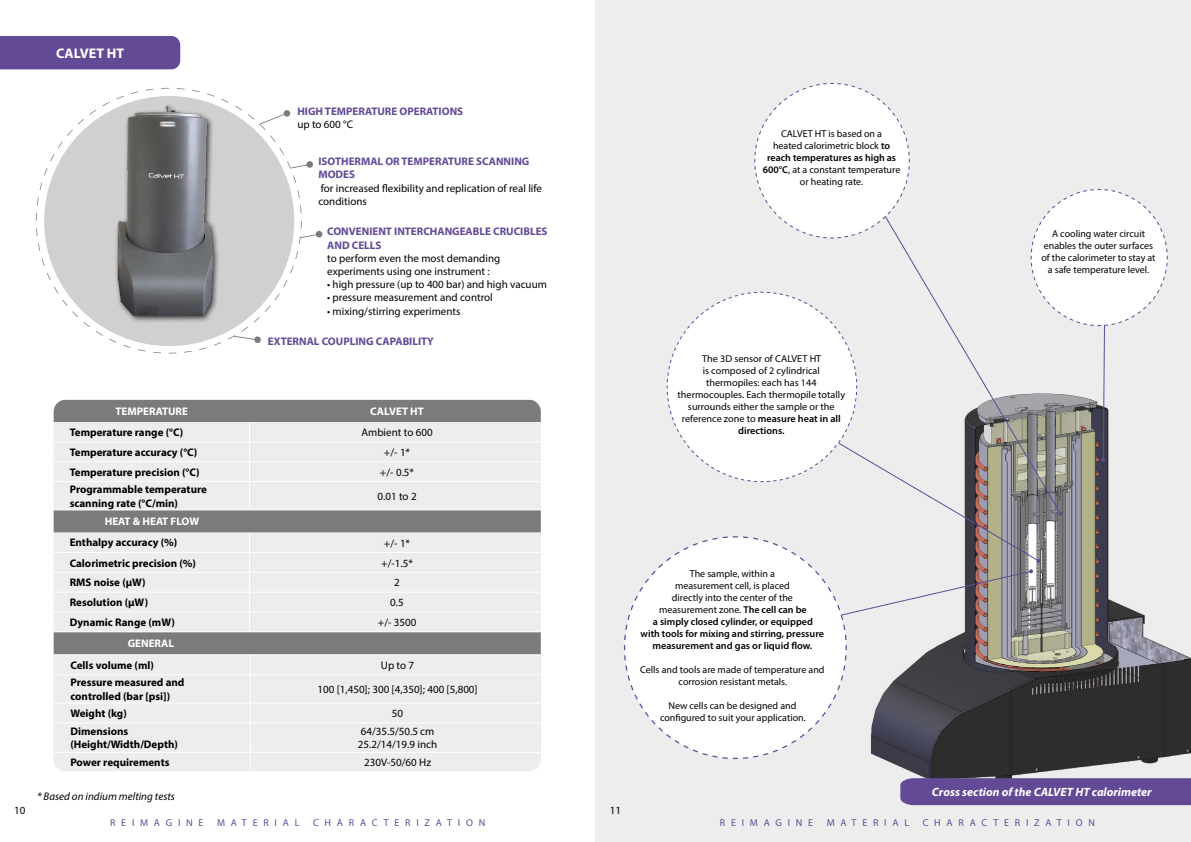
<style>
.page{position:relative;width:1191px;height:842px;background:#fff}
.page>*{position:absolute;margin:0;border:0;box-sizing:border-box;transform-origin:0 0}
.t1{font:700 14px "Myriad Pro";color:#fff}
.t2{font:italic 700 12px "Myriad Pro";color:#fff}
.t3{font:11px/13.2px "Myriad Pro";color:#000}
.t4{font:700 11px/13.2px "Myriad Pro";color:#000}
.t5{font:700 11px/13.2px "Myriad Pro";color:#624a97}
.t6{font:700 11px "Myriad Pro";color:#fff}
.t7{font:italic 11px "Myriad Pro";color:#000}
.t8{font:10px/12px "Myriad Pro";color:#000;text-align:center}
.t9{font:600 10px/12px "Myriad Pro";color:#000;text-align:center}
.t10{font:10px "Myriad Pro";letter-spacing:.58em;color:#624a97}
.s1{font-weight:600}
.s2{font-weight:400}
</style>
<div class="page">
<div style="left:0;top:36px;width:180px;height:33px;background:#624a97"></div>
<svg style="left:302px;top:161px;width:11px;height:7px"></svg>
<svg style="left:36px;top:88px;width:266px;height:208px"></svg>
<img style="left:56px;top:96px;width:222px;height:258px">
<svg style="left:300px;top:231px;width:23px;height:7px"></svg>
<div style="left:54px;top:401px;width:487px;height:253px;background:#7c7b7b"></div>
<svg style="left:54px;top:422px;width:487px;height:209px;background:#e0e0e0"></svg>
<hr style="left:54px;top:552px;width:195px;height:1px;background:#fff">
<hr style="left:249px;top:552px;width:292px;height:1px;background:#fff">
<hr style="left:54px;top:572px;width:195px;height:1px;background:#fff">
<hr style="left:249px;top:572px;width:292px;height:1px;background:#fff">
<hr style="left:54px;top:592px;width:195px;height:1px;background:#fff">
<hr style="left:249px;top:592px;width:292px;height:1px;background:#fff">
<hr style="left:54px;top:611px;width:195px;height:1px;background:#fff">
<hr style="left:249px;top:611px;width:292px;height:1px;background:#fff">
<svg style="left:249px;top:533px;width:1px;height:98px"></svg>
<hr style="left:54px;top:441px;width:195px;height:1px;background:#fff">
<hr style="left:249px;top:441px;width:292px;height:1px;background:#fff">
<hr style="left:54px;top:461px;width:195px;height:1px;background:#fff">
<hr style="left:249px;top:461px;width:292px;height:1px;background:#fff">
<hr style="left:54px;top:481px;width:195px;height:1px;background:#fff">
<hr style="left:249px;top:481px;width:292px;height:1px;background:#fff">
<svg style="left:249px;top:422px;width:1px;height:87px"></svg>
<hr style="left:54px;top:631px;width:195px;height:1px;background:#fff">
<hr style="left:249px;top:631px;width:292px;height:1px;background:#fff">
<hr style="left:54px;top:509px;width:195px;height:1px;background:#fff">
<hr style="left:249px;top:509px;width:292px;height:1px;background:#fff">
<div style="left:55px;top:655px;width:486px;height:116px;background:#ededed"></div>
<hr style="left:54px;top:674px;width:196px;height:1px;background:#fff">
<hr style="left:250px;top:674px;width:291px;height:1px;background:#fff">
<hr style="left:54px;top:702px;width:196px;height:1px;background:#fff">
<hr style="left:250px;top:702px;width:291px;height:1px;background:#fff">
<hr style="left:54px;top:722px;width:196px;height:1px;background:#fff">
<hr style="left:250px;top:722px;width:291px;height:1px;background:#fff">
<hr style="left:54px;top:752px;width:196px;height:1px;background:#fff">
<svg style="left:54px;top:656px;width:1px;height:108px"></svg>
<hr style="left:250px;top:752px;width:291px;height:1px;background:#fff">
<svg style="left:250px;top:655px;width:1px;height:116px"></svg>
<div style="left:595px;top:0;width:596px;height:842px;background:#ededed"></div>
<img style="left:870px;top:644px;width:321px;height:134px">
<div style="left:900px;top:778px;width:291px;height:27px;background:#624a97"></div>
<svg style="left:623px;top:644px;width:224px;height:116px"></svg>
<svg style="left:624px;top:83px;width:544px;height:561px"></svg>
<h1 class="t1" style="left:56px;top:44px;width:70px">CALVET HT</h1>
<p class="t5" style="left:297px;top:104px;width:167px">HIGH TEMPERATURE OPERATIONS</p>
<p class="t3" style="left:297px;top:118px;width:57px">up to 600 °C</p>
<p class="t5" style="left:318px;top:155px;width:212px">ISOTHERMAL OR TEMPERATURE SCANNING<br>MODES</p>
<p class="t3" style="left:318px;top:181px;width:225px">for increased flexibility and replication of real life conditions</p>
<p class="t5" style="left:327px;top:225px;width:222px">CONVENIENT INTERCHANGEABLE CRUCIBLES<br>AND CELLS</p>
<p class="t3" style="left:327px;top:251px;width:174px">to perform even the most demanding experiments using one instrument :</p>
<p class="t3" style="left:327px;top:278px;width:221px">• high pressure (up to 400 bar) and high vacuum</p>
<p class="t3" style="left:327px;top:291px;width:167px">• pressure measurement and control</p>
<p class="t3" style="left:327px;top:304px;width:135px">• mixing/stirring experiments</p>
<p class="t5" style="left:268px;top:335px;width:167px">EXTERNAL COUPLING CAPABILITY</p>
<p class="t3" style="left:14px;top:804px;width:13px">10</p>
<p class="t6" style="left:116px;top:404px;width:74px">TEMPERATURE</p>
<p class="t6" style="left:370px;top:404px;width:55px">CALVET HT</p>
<p class="t4" style="left:70px;top:425px;width:115px">Temperature range (°C)</p>
<p class="t3" style="left:361px;top:426px;width:73px">Ambient to 600</p>
<p class="t4" style="left:70px;top:445px;width:129px">Temperature accuracy (°C)</p>
<p class="t3" style="left:384px;top:445px;width:28px">+/- 1*</p>
<p class="t4" style="left:70px;top:465px;width:131px">Temperature precision (°C)</p>
<p class="t3" style="left:380px;top:465px;width:36px">+/- 0.5*</p>
<p class="t4" style="left:70px;top:483px;width:139px">Programmable temperature scanning rate (°C/min)</p>
<p class="t3" style="left:377px;top:489px;width:41px">0.01 to 2</p>
<p class="t6" style="left:105px;top:514px;width:96px">HEAT &amp; HEAT FLOW</p>
<p class="t4" style="left:70px;top:536px;width:109px">Enthalpy accuracy (%)</p>
<p class="t3" style="left:384px;top:536px;width:28px">+/- 1*</p>
<p class="t4" style="left:70px;top:556px;width:128px">Calorimetric precision (%)</p>
<p class="t3" style="left:381px;top:556px;width:33px">+/-1.5*</p>
<p class="t4" style="left:70px;top:576px;width:78px">RMS noise (μW)</p>
<p class="t3" style="left:394px;top:576px;width:7px">2</p>
<p class="t4" style="left:70px;top:595px;width:80px">Resolution (μW)</p>
<p class="t3" style="left:390px;top:596px;width:15px">0.5</p>
<p class="t4" style="left:70px;top:615px;width:107px">Dynamic Range (mW)</p>
<p class="t3" style="left:378px;top:616px;width:40px">+/- 3500</p>
<p class="t6" style="left:128px;top:636px;width:48px">GENERAL</p>
<p class="t4" style="left:70px;top:658px;width:85px">Cells volume (ml)</p>
<p class="t3" style="left:381px;top:658px;width:35px">Up to 7</p>
<p class="t4" style="left:70px;top:676px;width:116px">Pressure measured and controlled (bar [psi])</p>
<p class="t3" style="left:317px;top:682px;width:162px">100 [1,450]; 300 [4,350]; 400 [5,800]</p>
<p class="t4" style="left:70px;top:706px;width:58px">Weight (kg)</p>
<p class="t3" style="left:392px;top:707px;width:13px">50</p>
<p class="t4" style="left:70px;top:724px;width:109px">Dimensions (Height/Width/Depth)</p>
<p class="t3" style="left:358px;top:725px;width:81px">64/35.5/50.5 cm<br>25.2/14/19.9 inch</p>
<p class="t4" style="left:70px;top:756px;width:100px">Power requirements</p>
<p class="t3" style="left:364px;top:756px;width:68px">230V-50/60 Hz</p>
<p class="t7" style="left:37px;top:789px;width:139px">* Based on indium melting tests</p>
<p class="t10" style="left:110px;top:817px;width:95px">REIMAGINE</p>
<p class="t10" style="left:217px;top:817px;width:84px">MATERIAL</p>
<p class="t10" style="left:313px;top:817px;width:174px">CHARACTERIZATION</p>
<p class="t8" style="left:763px;top:128px;width:139px">CALVET HT is based on a<br>heated calorimetric block <span class="s1">to reach temperatures as high as<br>600°C</span>, at a constant temperature or heating rate.</p>
<p class="t8" style="left:677px;top:352px;width:169px">The 3D sensor of CALVET HT<br>is composed of 2 cylindrical thermopiles: each has 144 thermocouples. Each thermopile totally surrounds either the sample or the reference zone to <span class="s1">measure heat in all directions.</span></p>
<p class="t8" style="left:1041px;top:227px;width:116px">A cooling water circuit enables the outer surfaces of the calorimeter to stay at a safe temperature level.</p>
<p class="t9" style="left:640px;top:567px;width:185px"><span class="s2">The sample, within a<br>measurement cell, is placed<br>directly into the center of the<br>measurement zone.</span> The cell can be<br>a simply closed cylinder, or equipped<br>with tools for mixing and stirring, pressure measurement and gas or liquid flow.</p>
<p class="t8" style="left:640px;top:663px;width:186px">Cells and tools are made of temperature and corrosion resistant metals.</p>
<p class="t8" style="left:660px;top:699px;width:147px">New cells can be designed and configured to suit your application.</p>
<p class="t3" style="left:609px;top:804px;width:13px">11</p>
<p class="t2" style="left:932px;top:784px;width:221px">Cross section of the CALVET HT calorimeter</p>
<p class="t10" style="left:720px;top:817px;width:95px">REIMAGINE</p>
<p class="t10" style="left:826px;top:817px;width:84px">MATERIAL</p>
<p class="t10" style="left:922px;top:817px;width:174px">CHARACTERIZATION</p>
</div>
